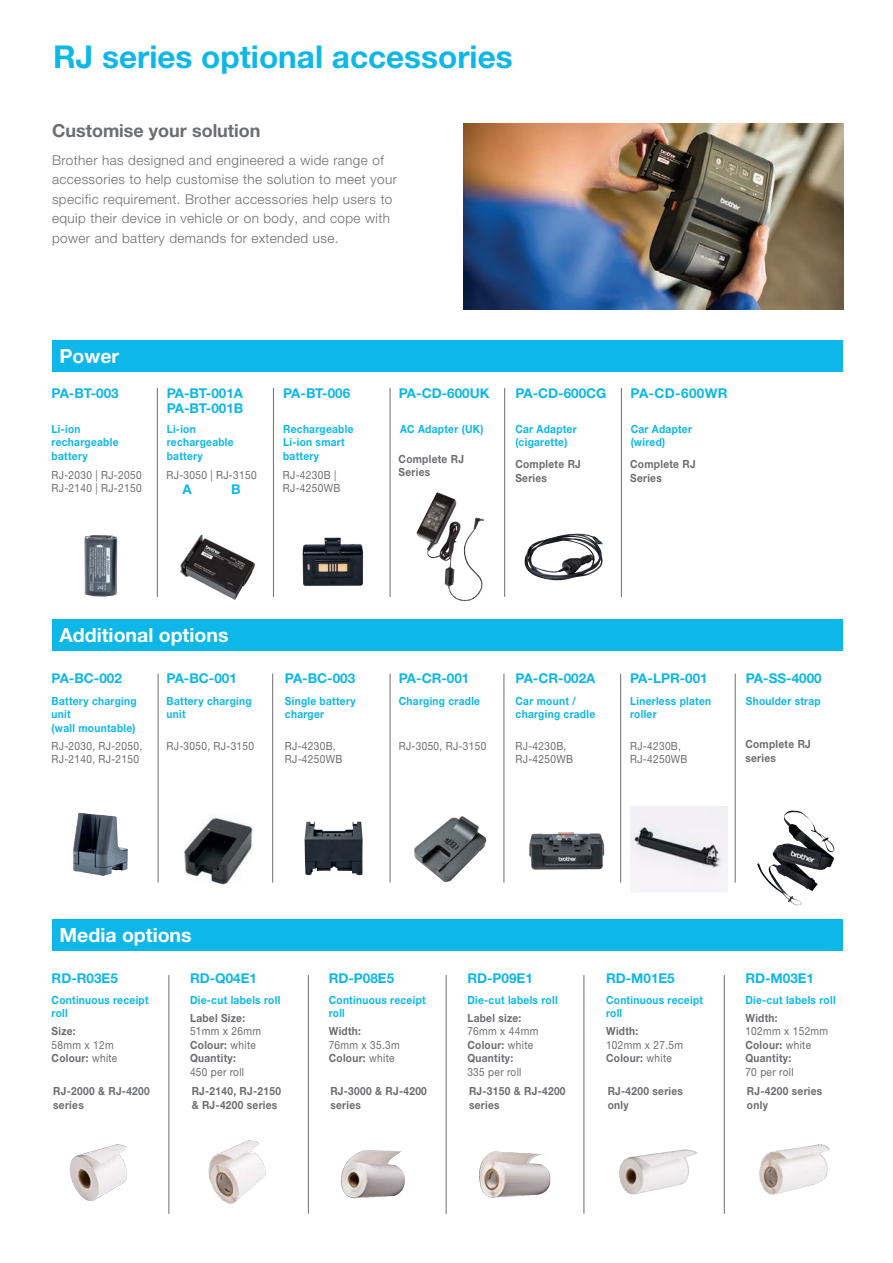
<style>
.page{position:relative;width:893px;height:1263px;background:#fff}
.page>*{position:absolute;margin:0;border:0;box-sizing:border-box;transform-origin:0 0}
.t1{font:700 31.5px "Helvetica Neue LTW1 G";color:#0db7e8}
.Bullets{font:700 19.5px "Helvetica Neue LTW1 G";color:#fff}
.Bullets-2{font:700 18px "Helvetica Neue LTW1 G";color:#6c6d70}
.Bullets-3{font:300 13.5px/19.5px "Helvetica Neue LTW1 G";letter-spacing:.03em;color:#6c6d70}
.t2{font:700 13.5px/15px "Helvetica Neue LTW1 G";color:#0db7e8}
.t3{font:700 13.5px "Helvetica Neue LTW1 G";letter-spacing:.03em;color:#0db7e8}
.t4{font:700 11.25px/13.5px "Helvetica Neue LTW1 G";letter-spacing:.03em;color:#0db7e8;scale:.9 1}
.t5{font:700 11.25px/13.5px "Helvetica Neue LTW1 G";letter-spacing:.03em;color:#6c6d70;scale:.9 1}
.t6{font:11.25px/13.5px "Helvetica Neue LTW1 G";letter-spacing:.03em;color:#6c6d70;scale:.9 1}
.s1{font-weight:700}
.s2{font-weight:400}
</style>
<div class="page">
<img style="left:463px;top:124px;width:380px;height:186px">
<hr style="left:157px;top:388px;width:1px;height:209px;background:#6c6d70">
<hr style="left:273px;top:388px;width:1px;height:209px;background:#6c6d70">
<hr style="left:390px;top:388px;width:1px;height:209px;background:#6c6d70">
<hr style="left:504px;top:388px;width:1px;height:209px;background:#6c6d70">
<div style="left:52px;top:341px;width:790px;height:31px;background:#0db7e8"></div>
<div style="left:52px;top:619px;width:790px;height:32px;background:#0db7e8"></div>
<hr style="left:621px;top:388px;width:1px;height:209px;background:#6c6d70">
<img style="left:529px;top:832px;width:76px;height:38px">
<hr style="left:158px;top:673px;width:1px;height:209px;background:#6c6d70">
<hr style="left:272px;top:673px;width:1px;height:209px;background:#6c6d70">
<hr style="left:390px;top:673px;width:1px;height:209px;background:#6c6d70">
<hr style="left:504px;top:673px;width:1px;height:209px;background:#6c6d70">
<hr style="left:620px;top:673px;width:1px;height:209px;background:#6c6d70">
<hr style="left:735px;top:673px;width:1px;height:209px;background:#6c6d70">
<div style="left:52px;top:919px;width:790px;height:31px;background:#0db7e8"></div>
<img style="left:69px;top:1144px;width:58px;height:57px">
<img style="left:208px;top:1140px;width:58px;height:64px">
<img style="left:341px;top:1150px;width:64px;height:49px">
<img style="left:479px;top:1151px;width:72px;height:47px">
<img style="left:619px;top:1149px;width:78px;height:46px">
<img style="left:759px;top:1144px;width:71px;height:51px">
<hr style="left:168px;top:975px;width:1px;height:239px;background:#6c6d70">
<hr style="left:308px;top:975px;width:1px;height:239px;background:#6c6d70">
<hr style="left:446px;top:975px;width:1px;height:239px;background:#6c6d70">
<hr style="left:583px;top:975px;width:1px;height:239px;background:#6c6d70">
<hr style="left:724px;top:975px;width:1px;height:239px;background:#6c6d70">
<img style="left:180px;top:534px;width:76px;height:66px">
<img style="left:414px;top:816px;width:73px;height:66px">
<img style="left:84px;top:535px;width:34px;height:61px">
<img style="left:524px;top:533px;width:80px;height:47px">
<img style="left:416px;top:492px;width:69px;height:110px">
<img style="left:73px;top:813px;width:55px;height:63px">
<img style="left:757px;top:810px;width:77px;height:95px">
<img style="left:303px;top:538px;width:60px;height:48px">
<img style="left:305px;top:821px;width:58px;height:54px">
<img style="left:184px;top:815px;width:70px;height:69px">
<img style="left:630px;top:806px;width:97px;height:87px">
<p class="t1" style="left:53px;top:37px;width:461px">RJ series optional accessories</p>
<p class="Bullets-2" style="left:52px;top:119px;width:210px">Customise your solution</p>
<p class="Bullets-3" style="left:52px;top:150px;width:346px">Brother has designed and engineered a wide range of accessories to help customise the solution to meet your specific requirement. Brother accessories help users to equip their device in vehicle or on body, and cope with power and battery demands for extended use.</p>
<p class="Bullets" style="left:60px;top:344px;width:61px">Power</p>
<p class="t2" style="left:52px;top:385px;width:69px">PA-BT-003</p>
<p class="t2" style="left:167px;top:385px;width:78px">PA-BT-001A<br>PA-BT-001B</p>
<p class="t2" style="left:283px;top:385px;width:69px">PA-BT-006</p>
<p class="t4" style="left:52px;top:422px;width:76px">Li-ion rechargeable battery</p>
<p class="t6" style="left:52px;top:468px;width:102px">RJ-2030 | RJ-2050<br>RJ-2140 | RJ-2150</p>
<p class="t4" style="left:167px;top:422px;width:76px">Li-ion rechargeable battery</p>
<p class="t2" style="left:231px;top:482px;width:11px">B</p>
<p class="t6" style="left:167px;top:468px;width:102px">RJ-3050 | RJ-3150</p>
<p class="t2" style="left:182px;top:482px;width:11px">A</p>
<p class="t4" style="left:283px;top:422px;width:80px">Rechargeable<br>Li-ion smart battery</p>
<p class="t6" style="left:283px;top:468px;width:65px">RJ-4230B |<br>RJ-4250WB</p>
<p class="t2" style="left:399px;top:385px;width:92px">PA-CD-600UK</p>
<p class="t4" style="left:400px;top:422px;width:94px">AC Adapter (UK(</p>
<p class="t5" style="left:399px;top:452px;width:74px">Complete RJ<br>Series</p>
<p class="t2" style="left:515px;top:385px;width:93px">PA-CD-600CG</p>
<p class="t4" style="left:515px;top:422px;width:70px">Car Adapter (cigarette(</p>
<p class="t5" style="left:515px;top:457px;width:74px">Complete RJ<br>Series</p>
<p class="t3" style="left:630px;top:384px;width:99px">PA-CD-600WR</p>
<p class="t4" style="left:631px;top:422px;width:70px">Car Adapter (wired(</p>
<p class="t5" style="left:630px;top:457px;width:74px">Complete RJ<br>Series</p>
<p class="Bullets" style="left:60px;top:623px;width:170px">Additional options</p>
<p class="t2" style="left:52px;top:671px;width:72px">PA-BC-002</p>
<p class="t4" style="left:52px;top:694px;width:96px">Battery charging unit<br>(wall mountable(</p>
<p class="t6" style="left:52px;top:739px;width:102px">RJ-2030, RJ-2050,<br>RJ-2140, RJ-2150</p>
<p class="t2" style="left:167px;top:671px;width:72px">PA-BC-001</p>
<p class="t4" style="left:167px;top:694px;width:96px">Battery charging unit</p>
<p class="t6" style="left:167px;top:739px;width:99px">RJ-3050, RJ-3150</p>
<p class="t2" style="left:285px;top:671px;width:72px">PA-BC-003</p>
<p class="t4" style="left:285px;top:694px;width:80px">Single battery charger</p>
<p class="t6" style="left:285px;top:739px;width:65px">RJ-4230B,<br>RJ-4250WB</p>
<p class="t2" style="left:399px;top:671px;width:72px">PA-CR-001</p>
<p class="t4" style="left:399px;top:694px;width:92px">Charging cradle</p>
<p class="t6" style="left:399px;top:739px;width:99px">RJ-3050, RJ-3150</p>
<p class="t2" style="left:516px;top:671px;width:81px">PA-CR-002A</p>
<p class="t4" style="left:516px;top:694px;width:90px">Car mount / charging cradle</p>
<p class="t6" style="left:516px;top:739px;width:65px">RJ-4230B,<br>RJ-4250WB</p>
<p class="t2" style="left:630px;top:671px;width:79px">PA-LPR-001</p>
<p class="t4" style="left:630px;top:694px;width:91px">Linerless platen roller</p>
<p class="t6" style="left:630px;top:739px;width:65px">RJ-4230B,<br>RJ-4250WB</p>
<p class="t2" style="left:746px;top:671px;width:77px">PA-SS-4000</p>
<p class="t4" style="left:746px;top:694px;width:85px">Shoulder strap</p>
<p class="t5" style="left:745px;top:737px;width:74px">Complete RJ series</p>
<p class="Bullets" style="left:60px;top:922px;width:134px">Media options</p>
<p class="t2" style="left:52px;top:970px;width:68px">RD R- 03E5</p>
<p class="t4" style="left:52px;top:993px;width:109px">Continuous receipt roll</p>
<p class="t6" style="left:52px;top:1024px;width:75px"><span class="s1">Size:<br></span>58mm x 12m<br><span class="s1">Colour:</span> white</p>
<p class="t5" style="left:53px;top:1084px;width:109px">RJ-2000 &amp; RJ-4200 series</p>
<p class="t2" style="left:190px;top:970px;width:69px">RD Q- 04E1</p>
<p class="t4" style="left:190px;top:993px;width:102px">Die-cut labels roll</p>
<p class="t5" style="left:190px;top:1011px;width:80px">Label Size:<br><span class="s2">51mm x 26mm<br></span>Colour: <span class="s2">white<br></span>Quantity:<br><span class="s2">450 per roll</span></p>
<p class="t5" style="left:192px;top:1084px;width:101px">RJ-2140, RJ-2150 &amp; RJ-4200 series</p>
<p class="t2" style="left:329px;top:970px;width:67px">RD P- 08E5</p>
<p class="t4" style="left:329px;top:993px;width:109px">Continuous receipt roll</p>
<p class="t6" style="left:329px;top:1024px;width:80px"><span class="s1">Width:<br></span>76mm x 35.3m</p>
<p class="t5" style="left:329px;top:1051px;width:75px">Colour: <span class="s2">white</span></p>
<p class="t5" style="left:330px;top:1084px;width:109px">RJ-3000 &amp; RJ-4200 series</p>
<p class="t2" style="left:467px;top:970px;width:67px">RD P- 09E1</p>
<p class="t4" style="left:467px;top:993px;width:102px">Die-cut labels roll</p>
<p class="t5" style="left:467px;top:1011px;width:80px">Label size:<br><span class="s2">76mm x 44mm</span></p>
<p class="t5" style="left:467px;top:1038px;width:75px">Colour: <span class="s2">white</span></p>
<p class="t6" style="left:467px;top:1051px;width:62px"><span class="s1">Quantity:<br></span>335 per roll</p>
<p class="t5" style="left:469px;top:1084px;width:109px">RJ-3150 &amp; RJ-4200 series</p>
<p class="t2" style="left:606px;top:970px;width:70px">RD M- 01E5</p>
<p class="t4" style="left:606px;top:993px;width:109px">Continuous receipt roll</p>
<p class="t6" style="left:606px;top:1024px;width:87px"><span class="s1">Width:<br></span>102mm x 27.5m<br><span class="s1">Colour:</span> white</p>
<p class="t5" style="left:608px;top:1084px;width:85px">RJ-4200 series only</p>
<p class="t2" style="left:745px;top:970px;width:70px">RD M- 03E1</p>
<p class="t4" style="left:745px;top:993px;width:102px">Die-cut labels roll</p>
<p class="t6" style="left:745px;top:1011px;width:94px"><span class="s1">Width:<br></span>102mm x 152mm<br><span class="s1">Colour:</span> white</p>
<p class="t5" style="left:745px;top:1051px;width:55px">Quantity:<br><span class="s2">70 per roll</span></p>
<p class="t5" style="left:747px;top:1084px;width:85px">RJ-4200 series only</p>
</div>
